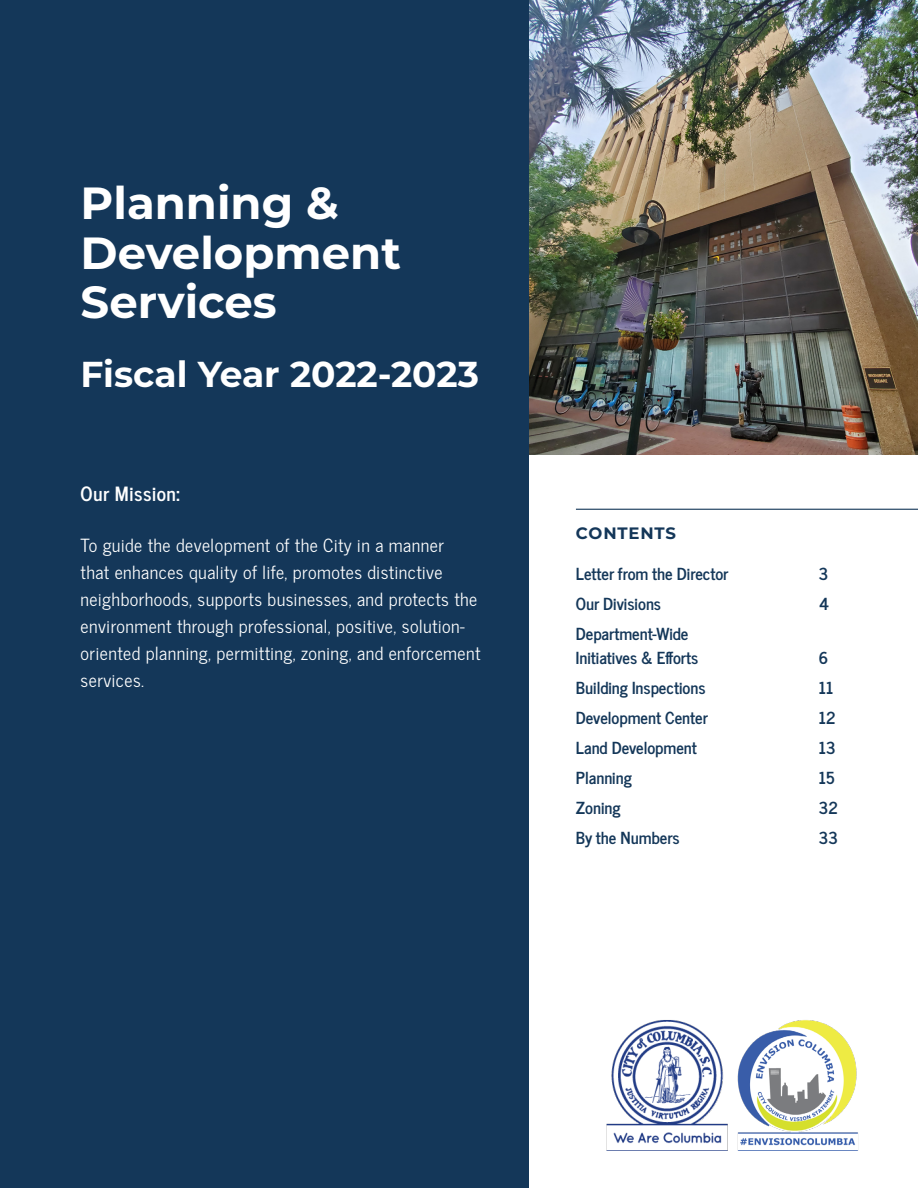
<style>
.page{position:relative;width:918px;height:1188px;background:#fff}
.page>*{position:absolute;margin:0;border:0;box-sizing:border-box;transform-origin:0 0}
.Subject_Intro_Headin{font:700 45px/49.5px "Montserrat";color:#fff}
.Subject_Intro_Headin-2{font:700 36px "Montserrat";color:#fff}
.Callout_Text{font:700 19.5px "News Cycle";letter-spacing:.025em;color:#fff}
.Subject_Intro_Text{font:18px/27px "News Cycle";letter-spacing:.025em;color:#fff}
.t1{font:700 16.5px "News Cycle";color:#143759}
.t2{font:700 16.5px "Montserrat";letter-spacing:.05em;color:#143759}
</style>
<div class="page">
<img style="left:528px;top:0;width:390px;height:455px">
<div style="left:0;top:0;width:528px;height:1188px;background:#143759"></div>
<hr style="left:576px;top:509px;width:342px;height:1px;background:#143759">
<img style="left:606px;top:1020px;width:122px;height:131px">
<img style="left:737px;top:1020px;width:121px;height:131px">
<p class="Subject_Intro_Headin" style="left:81px;top:176px;width:322px">Planning &amp;<br>Development<br>Services</p>
<p class="Subject_Intro_Headin-2" style="left:81px;top:348px;width:400px">Fiscal Year 2022-2023</p>
<p class="Callout_Text" style="left:81px;top:476px;width:100px">Our Mission:</p>
<p class="Subject_Intro_Text" style="left:81px;top:531px;width:401px">To guide the development of the City in a manner<br>that enhances quality of life, promotes distinctive neighborhoods, supports businesses, and protects the environment through professional, positive, solution&shy;oriented planning, permitting, zoning, and enforcement services.</p>
<p class="t2" style="left:576px;top:521px;width:102px">CONTENTS</p>
<p class="t1" style="left:576px;top:559px;width:154px">Letter from the Director</p>
<p class="t1" style="left:819px;top:559px;width:11px">3</p>
<p class="t1" style="left:576px;top:589px;width:87px">Our Divisions</p>
<p class="t1" style="left:819px;top:589px;width:12px">4</p>
<p class="t1" style="left:576px;top:619px;width:114px">Department-Wide</p>
<p class="t1" style="left:576px;top:643px;width:124px">Initiatives &amp; Efforts</p>
<p class="t1" style="left:819px;top:643px;width:11px">6</p>
<p class="t1" style="left:576px;top:673px;width:131px">Building Inspections</p>
<p class="t1" style="left:819px;top:673px;width:16px">11</p>
<p class="t1" style="left:576px;top:703px;width:133px">Development Center</p>
<p class="t1" style="left:819px;top:703px;width:18px">12</p>
<p class="t1" style="left:576px;top:733px;width:122px">Land Development</p>
<p class="t1" style="left:819px;top:733px;width:18px">13</p>
<p class="t1" style="left:576px;top:763px;width:57px">Planning</p>
<p class="t1" style="left:819px;top:763px;width:17px">15</p>
<p class="t1" style="left:576px;top:793px;width:46px">Zoning</p>
<p class="t1" style="left:819px;top:793px;width:21px">32</p>
<p class="t1" style="left:576px;top:823px;width:105px">By the Numbers</p>
<p class="t1" style="left:819px;top:823px;width:21px">33</p>
</div>
